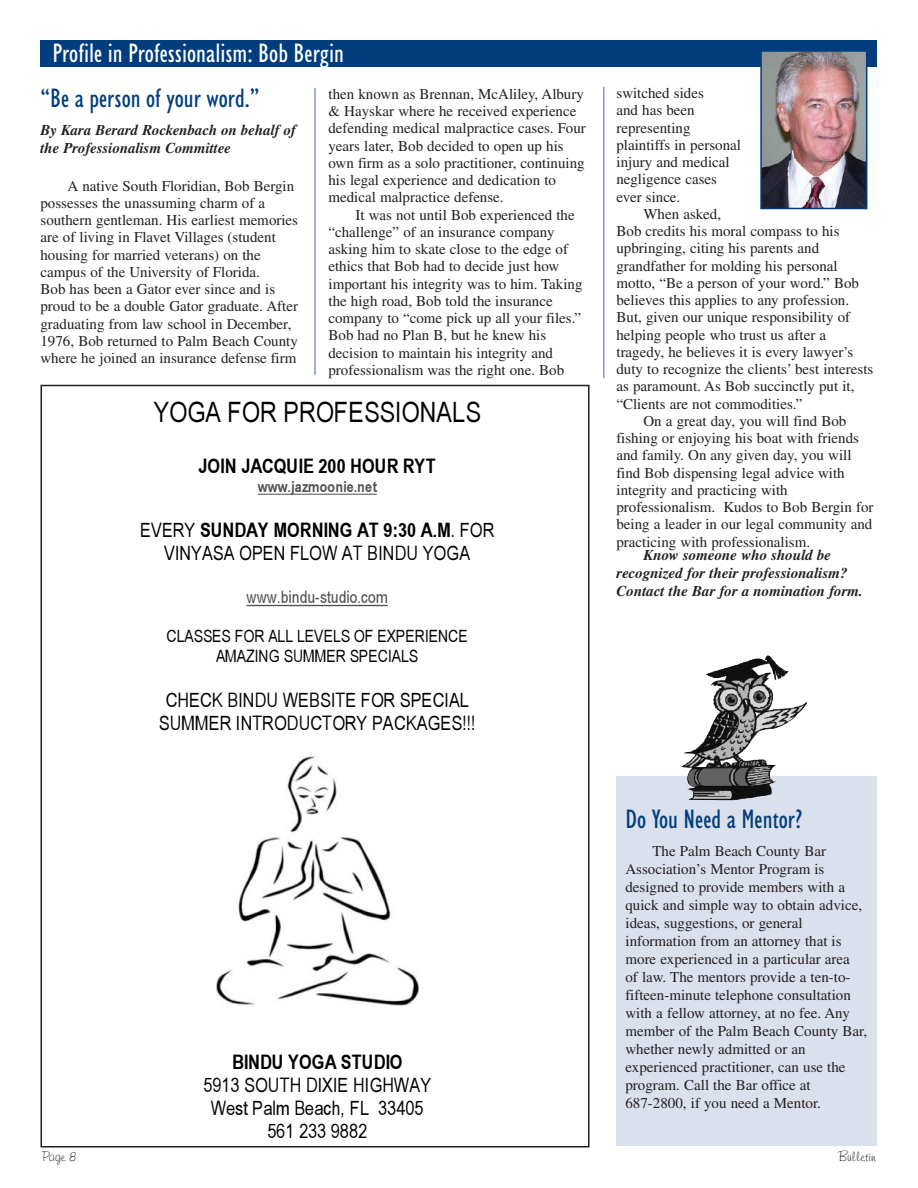
<style>
.page{position:relative;width:918px;height:1188px;background:#fff}
.page>*{position:absolute;margin:0;border:0;box-sizing:border-box;transform-origin:0 0}
.t1{font:28.35px "Arial Narrow+T42+NBDTZF";color:#000}
.t2{font:condensed 27px "Humanist 521 BT";color:#013d7d}
.t3{font:condensed 27px "Humanist 521 BT";color:#fff}
.t4{font:19.8px/23px "Arial Narrow+T42+NBDTZF";letter-spacing:.005em;color:#000;text-align:center}
.t5{font:19.8px "Arial Narrow Bold+T42+QATQRY";color:#000}
.t6{font:17.1px/19.8px "Arial Narrow+T42+NBDTZF";letter-spacing:-.005em;color:#000;text-align:center}
.t7{font:17.1px "Arial Narrow+T42+NBDTZF";letter-spacing:.005em;color:#525252}
.t8{font:15.45px "Arial Narrow Bold+T42+QATQRY";letter-spacing:.01em;color:#525252}
.t9{font:15px/17.2px "Times";color:#231f20}
.t10{font:italic 700 15px/18px "Times";color:#231f20}
.t11{font:13.5px "Freehand 591 BT Regular A";color:#231f20}
.s1{font-family:"Arial Narrow+T42+NBDTZF"}
</style>
<div class="page">
<div style="left:40px;top:40px;width:838px;height:28px;background:#013d7d"></div>
<img style="left:763px;top:53px;width:101px;height:153px">
<div style="left:760px;top:50px;width:107px;height:159px;border:2px solid #013d7d"></div>
<hr style="left:258px;top:494px;width:119px;height:1px;background:#525252">
<hr style="left:247px;top:605px;width:141px;height:1px;background:#525252">
<img style="left:216px;top:757px;width:202px;height:249px">
<div style="left:616px;top:776px;width:262px;height:370px;background:#dbe0ed"></div>
<img style="left:681px;top:655px;width:126px;height:145px">
<hr style="left:603px;top:87px;width:1px;height:291px;background:#8695be">
<hr style="left:314px;top:88px;width:2px;height:287px;background:#8695be">
<h2 class="t3" style="left:52px;top:43px;width:293px">Profile in Professionalism: Bob Bergin</h2>
<h2 class="t2" style="left:40px;top:88px;width:220px">“Be a person of your word.”</h2>
<p class="t10" style="left:40px;top:122px;width:257px">By Kara Berard Rockenbach on behalf of the Professionalism Committee</p>
<p class="t9" style="left:40px;top:178px;width:259px;text-indent:27px">A native South Floridian, Bob Bergin possesses the unassuming charm of a southern gentleman. His earliest memories are of living in Flavet Villages (student housing for married veterans) on the campus of the University of Florida.<br>Bob has been a Gator ever since and is proud to be a double Gator graduate. After graduating from law school in December, 1976, Bob returned to Palm Beach County where he joined an insurance defense firm</p>
<p class="t9" style="left:329px;top:87px;width:259px">then known as Brennan, McAliley, Albury &amp; Hayskar where he received experience defending medical malpractice cases. Four years later, Bob decided to open up his own firm as a solo practitioner, continuing his legal experience and dedication to medical malpractice defense.</p>
<p class="t9" style="left:329px;top:207px;width:256px;text-indent:27px">It was not until Bob experienced the “challenge” of an insurance company asking him to skate close to the edge of ethics that Bob had to decide just how important his integrity was to him. Taking the high road, Bob told the insurance company to “come pick up all your files.” Bob had no Plan B, but he knew his decision to maintain his integrity and professionalism was the right one. Bob</p>
<h1 class="t1" style="left:154px;top:396px;width:329px">YOGA FOR PROFESSIONALS</h1>
<h3 class="t5" style="left:199px;top:459px;width:239px">JOIN JACQUIE 200 HOUR RYT</h3>
<p class="t8" style="left:258px;top:481px;width:121px">www.jazmoonie.net</p>
<h3 class="t5" style="left:140px;top:523px;width:356px"><span class="s1">EVERY</span> SUNDAY MORNING AT 9:30 A.M<span class="s1">. FOR</span></h3>
<h3 class="t4" style="left:164px;top:542px;width:308px">VINYASA OPEN FLOW AT BINDU YOGA</h3>
<p class="t7" style="left:247px;top:587px;width:143px">www.bindu-studio.com</p>
<p class="t6" style="left:166px;top:626px;width:303px">CLASSES FOR ALL LEVELS OF EXPERIENCE<br>AMAZING SUMMER SPECIALS</p>
<h3 class="t4" style="left:159px;top:689px;width:318px">CHECK BINDU WEBSITE FOR SPECIAL<br>SUMMER INTRODUCTORY PACKAGES!!!</h3>
<p class="t9" style="left:617px;top:86px;width:126px">switched sides<br>and has been representing plaintiffs in personal injury and medical negligence cases ever since.</p>
<p class="t9" style="left:644px;top:207px;width:79px">When asked,</p>
<p class="t9" style="left:617px;top:224px;width:225px">Bob credits his moral compass to his</p>
<p class="t9" style="left:617px;top:241px;width:204px">upbringing, citing his parents and</p>
<p class="t9" style="left:617px;top:258px;width:223px">grandfather for molding his personal</p>
<p class="t9" style="left:617px;top:276px;width:244px">motto, “Be a person of your word.” Bob</p>
<p class="t9" style="left:617px;top:293px;width:234px">believes this applies to any profession.</p>
<p class="t9" style="left:617px;top:310px;width:235px">But, given our unique responsibility of</p>
<p class="t9" style="left:617px;top:327px;width:211px">helping people who trust us after a</p>
<p class="t9" style="left:617px;top:345px;width:238px">tragedy, he believes it is every lawyer’s</p>
<p class="t9" style="left:617px;top:362px;width:258px">duty to recognize the clients’ best interests</p>
<p class="t9" style="left:617px;top:379px;width:240px">as paramount. As Bob succinctly put it,</p>
<p class="t9" style="left:617px;top:396px;width:187px">“Clients are not commodities.”</p>
<p class="t9" style="left:644px;top:414px;width:204px">On a great day, you will find Bob</p>
<p class="t9" style="left:617px;top:431px;width:244px">fishing or enjoying his boat with friends</p>
<p class="t9" style="left:617px;top:448px;width:237px">and family. On any given day, you will</p>
<p class="t9" style="left:617px;top:465px;width:230px">find Bob dispensing legal advice with</p>
<p class="t9" style="left:617px;top:483px;width:173px">integrity and practicing with</p>
<p class="t9" style="left:617px;top:500px;width:259px">professionalism. Kudos to Bob Bergin for</p>
<p class="t9" style="left:617px;top:517px;width:257px">being a leader in our legal community and</p>
<p class="t9" style="left:617px;top:534px;width:195px">practicing with professionalism.</p>
<p class="t10" style="left:617px;top:548px;width:248px;text-indent:27px">Know someone who should be recognized for their professionalism?<br>Contact the Bar for a nomination form.</p>
<h3 class="t5" style="left:232px;top:1055px;width:172px">BINDU YOGA STUDIO</h3>
<h3 class="t4" style="left:203px;top:1074px;width:229px">5913 SOUTH DIXIE HIGHWAY<br>West Palm Beach, FL 33405<br>561 233 9882</h3>
<h2 class="t2" style="left:626px;top:808px;width:178px">Do You Need a Mentor?</h2>
<p class="t9" style="left:626px;top:844px;width:243px;line-height:18px;text-indent:27px">The Palm Beach County Bar Association’s Mentor Program is designed to provide members with a quick and simple way to obtain advice, ideas, suggestions, or general information from an attorney that is more experienced in a particular area<br>of law. The mentors provide a ten-to&shy;fifteen-minute telephone consultation with a fellow attorney, at no fee. Any member of the Palm Beach County Bar, whether newly admitted or an experienced practitioner, can use the program. Call the Bar office at 687-2800, if you need a Mentor.</p>
<p class="t11" style="left:42px;top:1151px;width:36px">Page 8</p>
<p class="t11" style="left:838px;top:1151px;width:39px">Bulletin</p>
</div>
